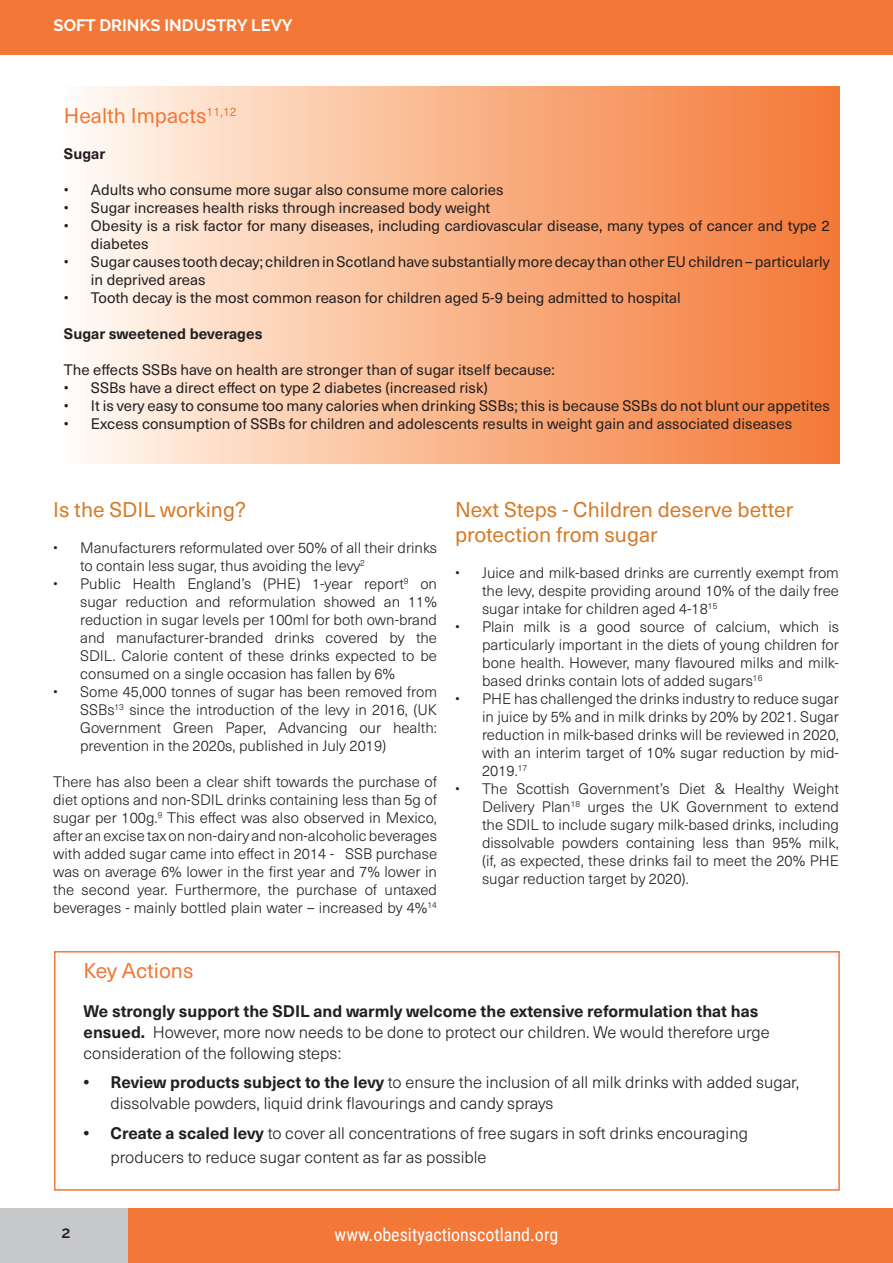
<style>
.page{position:relative;width:893px;height:1263px;background:#fff}
.page>*{position:absolute;margin:0;border:0;box-sizing:border-box;transform-origin:0 0}
.Big_Title{font:21px/25.2px "Neue Haas Unica W1 G";color:#d67b27}
.Big_Title-2{font:21px "Neue Haas Unica W1 G";color:#f37736}
.t1{font:18px "Roboto Condensed";color:#fff}
.t2{font:300 16.5px/21px "Neue Haas Unica W1 G";color:#231f20}
.t3{font:700 16.5px "Raleway";color:#fff}
.t4{font:600 16.5px "Raleway";color:#231f20}
.t5{font:300 15px/18px "Neue Haas Unica W1 G";color:#231f20;text-align:justify}
.t6{font:15px/18px "Neue Haas Unica W1 G";color:#231f20}
.Big_Title-3{font:700 15px "Neue Haas Unica W1 G";color:#231f20}
.s1{font-weight:700}
</style>
<div class="page">
<div style="left:0;top:0;width:893px;height:54px;background:#f37736"></div>
<div style="left:127px;top:1209px;width:766px;height:54px;background:#f37736"></div>
<div style="left:0;top:1209px;width:127px;height:54px;background:#c7c8ca"></div>
<div style="left:56px;top:86px;width:783px;height:377px;background:linear-gradient(to right,#fffbf3,#f47631)"></div>
<div style="left:54px;top:951px;width:786px;height:240px;border:2px solid #f37736"></div>
<p class="t3" style="left:54px;top:16px;width:241px">SOFT DRINKS INDUSTRY LEVY</p>
<p class="Big_Title-2" style="left:64px;top:100px;width:174px">Health Impacts<sup>11,12</sup></p>
<p class="Big_Title-3" style="left:64px;top:143px;width:43px">Sugar</p>
<p class="t6" style="left:64px;top:180px;width:441px">• Adults who consume more sugar also consume more calories</p>
<p class="t6" style="left:64px;top:198px;width:428px">• Sugar increases health risks through increased body weight</p>
<p class="t6" style="left:91px;top:216px;width:740px;text-indent:-27px">• Obesity is a risk factor for many diseases, including cardiovascular disease, many types of cancer and type 2 diabetes</p>
<p class="t6" style="left:91px;top:252px;width:740px;text-indent:-27px">• Sugar causes tooth decay; children in Scotland have substantially more decay than other EU children – particularly in deprived areas</p>
<p class="t6" style="left:64px;top:288px;width:618px">• Tooth decay is the most common reason for children aged 5-9 being admitted to hospital</p>
<p class="Big_Title-3" style="left:64px;top:323px;width:200px">Sugar sweetened beverages</p>
<p class="t6" style="left:64px;top:360px;width:492px">The effects SSBs have on health are stronger than of sugar itself because:</p>
<p class="t6" style="left:64px;top:378px;width:425px">• SSBs have a direct effect on type 2 diabetes (increased risk)</p>
<p class="t6" style="left:64px;top:396px;width:767px">• It is very easy to consume too many calories when drinking SSBs; this is because SSBs do not blunt our appetites</p>
<p class="t6" style="left:64px;top:414px;width:730px">• Excess consumption of SSBs for children and adolescents results in weight gain and associated diseases</p>
<p class="Big_Title" style="left:53px;top:496px;width:194px">Is the SDIL working?</p>
<p class="t5" style="left:80px;top:538px;width:358px;text-indent:-27px">• Manufacturers reformulated over 50% of all their drinks to contain less sugar, thus avoiding the levy<sup>2</sup></p>
<p class="t5" style="left:80px;top:574px;width:358px;text-indent:-27px">• Public Health England’s (PHE) 1-year report<sup>9</sup> on sugar reduction and reformulation showed an 11% reduction in sugar levels per 100ml for both own-brand and manufacturer-branded drinks covered by the SDIL. Calorie content of these drinks expected to be consumed on a single occasion has fallen by 6%</p>
<p class="t5" style="left:80px;top:682px;width:358px;text-indent:-27px">• Some 45,000 tonnes of sugar has been removed from SSBs<sup>13</sup> since the introduction of the levy in 2016, (UK Government Green Paper, Advancing our health: prevention in the 2020s, published in July 2019)</p>
<p class="t5" style="left:53px;top:772px;width:385px">There has also been a clear shift towards the purchase of diet options and non-SDIL drinks containing less than 5g of sugar per 100g.<sup>9</sup> This effect was also observed in Mexico, after an excise tax on non-dairy and non-alcoholic beverages with added sugar came into effect in 2014 - SSB purchase was on average 6% lower in the first year and 7% lower in the second year. Furthermore, the purchase of untaxed beverages - mainly bottled plain water – increased by 4%<sup>14</sup></p>
<p class="Big_Title" style="left:455px;top:496px;width:340px">Next Steps - Children deserve better protection from sugar</p>
<p class="t5" style="left:482px;top:563px;width:358px;text-indent:-27px">• Juice and milk-based drinks are currently exempt from the levy, despite providing around 10% of the daily free sugar intake for children aged 4-18<sup>15</sup></p>
<p class="t5" style="left:482px;top:617px;width:358px;text-indent:-27px">• Plain milk is a good source of calcium, which is particularly important in the diets of young children for bone health. However, many flavoured milks and milk&shy;based drinks contain lots of added sugars<sup>16</sup></p>
<p class="t5" style="left:482px;top:689px;width:358px;text-indent:-27px">• PHE has challenged the drinks industry to reduce sugar in juice by 5% and in milk drinks by 20% by 2021. Sugar reduction in milk-based drinks will be reviewed in 2020, with an interim target of 10% sugar reduction by mid-2019.<sup>17</sup></p>
<p class="t5" style="left:482px;top:779px;width:358px;text-indent:-27px">• The Scottish Government’s Diet &amp; Healthy Weight Delivery Plan<sup>18</sup> urges the UK Government to extend the SDIL to include sugary milk-based drinks, including dissolvable powders containing less than 95% milk, (if, as expected, these drinks fail to meet the 20% PHE sugar reduction target by 2020).</p>
<p class="Big_Title-2" style="left:84px;top:955px;width:111px">Key Actions</p>
<p class="t2" style="left:84px;top:999px;width:688px"><span class="s1">We strongly support the SDIL and warmly welcome the extensive reformulation that has ensued.</span> However, more now needs to be done to protect our children. We would therefore urge consideration of the following steps:</p>
<p class="t2" style="left:111px;top:1071px;width:690px;text-indent:-27px"><span class="s1">• Review products subject to the levy</span> to ensure the inclusion of all milk drinks with added sugar, dissolvable powders, liquid drink flavourings and candy sprays</p>
<p class="t2" style="left:111px;top:1120px;width:639px;line-height:24px;text-indent:-27px"><span class="s1">• Create a scaled levy</span> to cover all concentrations of free sugars in soft drinks encouraging producers to reduce sugar content as far as possible</p>
<p class="t4" style="left:61px;top:1223px;width:11px">2</p>
<p class="t1" style="left:335px;top:1222px;width:225px">www.obesityactionscotland.org</p>
</div>
